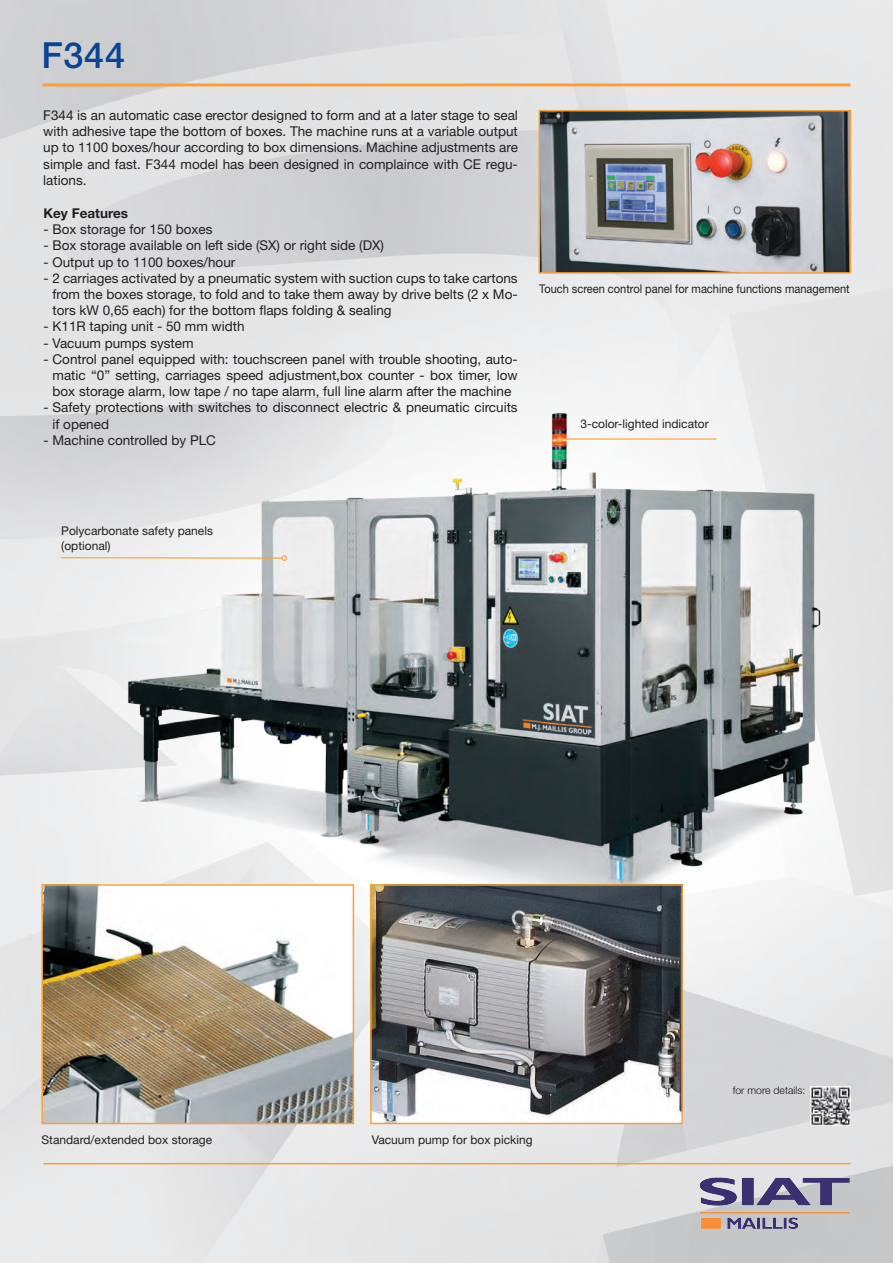
<style>
.page{position:relative;width:893px;height:1263px;background:#fff}
.page>*{position:absolute;margin:0;border:0;box-sizing:border-box;transform-origin:0 0}
.t1{font:500 36px "Helvetica Neue LT Std";color:#094594}
.t2{font:13.5px/16.2px "Helvetica Neue LT Std";color:#231f20;text-align:justify}
.t3{font:700 13.5px "Helvetica Neue LT Std";color:#231f20}
.t4{font:12px/14.4px "Helvetica Neue LT Std";color:#231f20}
.t5{font:12px "Helvetica Neue LT Std";color:#231f20;scale:.92 1}
.t6{font:300 10.5px "Helvetica Neue LT Std";color:#231f20}
</style>
<div class="page">
<hr style="left:43px;top:83px;width:807px;height:3px;background:#f9a03a">
<img style="left:811px;top:1086px;width:39px;height:40px">
<hr style="left:43px;top:1163px;width:807px;height:1px;background:#f9a03a">
<img style="left:89px;top:387px;width:781px;height:544px">
<img style="left:541px;top:113px;width:307px;height:158px">
<div style="left:538px;top:110px;width:313px;height:164px;border:2px solid #f9a03a"></div>
<img style="left:44px;top:887px;width:307px;height:234px">
<div style="left:41px;top:884px;width:313px;height:240px;border:2px solid #f9a03a"></div>
<img style="left:373px;top:887px;width:307px;height:234px">
<div style="left:370px;top:884px;width:313px;height:240px;border:2px solid #f9a03a"></div>
<hr style="left:61px;top:557px;width:221px;height:2px;background:#f9a03a">
<svg style="left:281px;top:555px;width:6px;height:6px"></svg>
<hr style="left:562px;top:438px;width:154px;height:2px;background:#f9a03a">
<svg style="left:557px;top:436px;width:6px;height:6px"></svg>
<img style="left:698px;top:1175px;width:153px;height:55px">
<p class="t1" style="left:41px;top:34px;width:85px">F344</p>
<p class="t2" style="left:43px;top:107px;width:476px">F344 is an automatic case erector designed to form and at a later stage to seal with adhesive tape the bottom of boxes. The machine runs at a variable output up to 1100 boxes/hour according to box dimensions. Machine adjustments are simple and fast. F344 model has been designed in complaince with CE regu&shy;lations.</p>
<p class="t3" style="left:43px;top:205px;width:86px">Key Features</p>
<p class="t2" style="left:43px;top:221px;width:171px">- Box storage for 150 boxes</p>
<p class="t2" style="left:43px;top:237px;width:342px">- Box storage available on left side (SX) or right side (DX)</p>
<p class="t2" style="left:43px;top:254px;width:193px">- Output up to 1100 boxes/hour</p>
<p class="t2" style="left:52px;top:270px;width:467px;text-indent:-9px">- 2 carriages activated by a pneumatic system with suction cups to take cartons from the boxes storage, to fold and to take them away by drive belts (2 x Mo&shy;tors kW 0,65 each) for the bottom flaps folding &amp; sealing</p>
<p class="t2" style="left:43px;top:318px;width:203px">- K11R taping unit - 50 mm width</p>
<p class="t2" style="left:43px;top:335px;width:152px">- Vacuum pumps system</p>
<p class="t2" style="left:53px;top:351px;width:467px;text-indent:-9px">- Control panel equipped with: touchscreen panel with trouble shooting, auto&shy;matic “0” setting, carriages speed adjustment,box counter - box timer, low box storage alarm, low tape / no tape alarm, full line alarm after the machine</p>
<p class="t2" style="left:52px;top:399px;width:467px;text-indent:-9px">- Safety protections with switches to disconnect electric &amp; pneumatic circuits if opened</p>
<p class="t2" style="left:43px;top:432px;width:174px">- Machine controlled by PLC</p>
<p class="t5" style="left:539px;top:282px;width:339px">Touch screen control panel for machine functions management</p>
<p class="t4" style="left:580px;top:416px;width:130px">3-color-lighted indicator</p>
<p class="t4" style="left:61px;top:524px;width:153px">Polycarbonate safety panels (optional)</p>
<p class="t6" style="left:733px;top:1084px;width:74px">for more details:</p>
<p class="t4" style="left:41px;top:1132px;width:172px">Standard/extended box storage</p>
<p class="t4" style="left:372px;top:1132px;width:162px">Vacuum pump for box picking</p>
</div>
